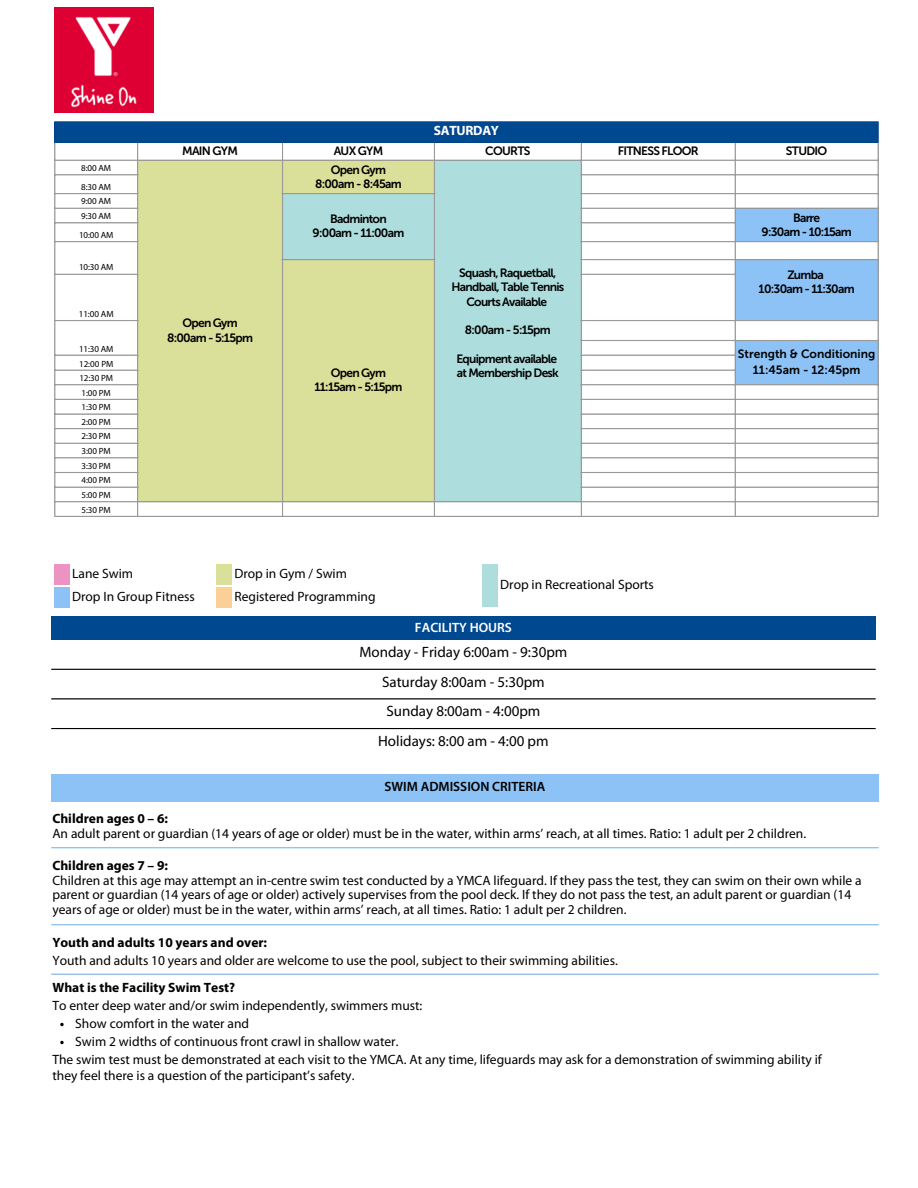
<style>
.page{position:relative;width:918px;height:1188px;background:#fff}
.page>*{position:absolute;margin:0;border:0;box-sizing:border-box;transform-origin:0 0}
.t1{font:15px "Myriad Pro";color:#000}
.t2{font:13.5px/14.7px "Myriad Pro";color:#000}
.t3{font:700 13.5px "Myriad Pro";color:#000}
.t4{font:600 13.5px "Myriad Pro";color:#000}
.t5{font:600 13.5px "Myriad Pro";color:#fff}
.t6{font:700 13.5px "Myriad Pro";letter-spacing:-.02em;color:#fff}
.t7{font:12px/14.2px "Museo Sans 700";letter-spacing:-.06em;color:#000;text-align:center}
.t8{font:12px "Museo Sans 700";color:#000}
.t9{font:9px "Myriad Pro";letter-spacing:-.01em;color:#000}
</style>
<div class="page">
<div style="left:51px;top:616px;width:825px;height:24px;background:#004890"></div>
<hr style="left:51px;top:669px;width:825px;height:1px;background:#000">
<hr style="left:51px;top:698px;width:825px;height:1px;background:#000">
<hr style="left:51px;top:728px;width:825px;height:1px;background:#000">
<div style="left:54px;top:564px;width:16px;height:21px;background:#ed93c2"></div>
<div style="left:217px;top:564px;width:15px;height:21px;background:#dadf99"></div>
<div style="left:482px;top:564px;width:16px;height:43px;background:#addddc"></div>
<div style="left:54px;top:587px;width:16px;height:20px;background:#8cc2f6"></div>
<div style="left:217px;top:587px;width:15px;height:20px;background:#fad096"></div>
<div style="left:51px;top:774px;width:828px;height:28px;background:#8cc2f6"></div>
<svg style="left:60px;top:1023px;width:4px;height:3px"></svg>
<svg style="left:60px;top:1041px;width:4px;height:3px"></svg>
<hr style="left:51px;top:847px;width:828px;height:1px;background:#8cc2f6">
<hr style="left:51px;top:924px;width:828px;height:1px;background:#8cc2f6">
<hr style="left:51px;top:974px;width:828px;height:1px;background:#8cc2f6">
<div style="left:55px;top:122px;width:823px;height:21px;background:#004890"></div>
<svg style="left:138px;top:161px;width:144px;height:340px;background:#d8dd98"></svg>
<svg style="left:283px;top:161px;width:298px;height:340px;background:#bfddc0"></svg>
<svg style="left:736px;top:209px;width:142px;height:190px"></svg>
<svg style="left:54px;top:123px;width:1px;height:19px"></svg>
<svg style="left:878px;top:123px;width:1px;height:19px"></svg>
<hr style="left:54px;top:121px;width:825px;height:2px;background:#004890">
<hr style="left:54px;top:142px;width:825px;height:1px;background:#004890">
<hr style="left:54px;top:143px;width:1px;height:373px;background:#999">
<hr style="left:137px;top:143px;width:1px;height:373px;background:#999">
<hr style="left:282px;top:143px;width:1px;height:373px;background:#999">
<hr style="left:434px;top:143px;width:1px;height:373px;background:#999">
<hr style="left:581px;top:143px;width:1px;height:373px;background:#999">
<hr style="left:735px;top:143px;width:1px;height:373px;background:#999">
<hr style="left:878px;top:143px;width:1px;height:373px;background:#999">
<hr style="left:54px;top:160px;width:825px;height:1px;background:#999">
<hr style="left:54px;top:174px;width:84px;height:1px;background:#999">
<hr style="left:581px;top:174px;width:298px;height:1px;background:#999">
<hr style="left:54px;top:193px;width:84px;height:1px;background:#999">
<hr style="left:282px;top:193px;width:153px;height:1px;background:#999">
<hr style="left:581px;top:193px;width:298px;height:1px;background:#999">
<hr style="left:54px;top:208px;width:84px;height:1px;background:#999">
<hr style="left:581px;top:208px;width:298px;height:1px;background:#999">
<hr style="left:54px;top:222px;width:84px;height:1px;background:#999">
<hr style="left:581px;top:222px;width:155px;height:1px;background:#999">
<hr style="left:54px;top:241px;width:84px;height:1px;background:#999">
<hr style="left:581px;top:241px;width:298px;height:1px;background:#999">
<hr style="left:282px;top:259px;width:153px;height:1px;background:#999">
<hr style="left:581px;top:259px;width:298px;height:1px;background:#999">
<hr style="left:54px;top:274px;width:84px;height:1px;background:#999">
<hr style="left:581px;top:274px;width:155px;height:1px;background:#999">
<hr style="left:54px;top:320px;width:84px;height:1px;background:#999">
<hr style="left:581px;top:320px;width:298px;height:1px;background:#999">
<hr style="left:581px;top:340px;width:298px;height:1px;background:#999">
<hr style="left:54px;top:355px;width:84px;height:1px;background:#999">
<hr style="left:581px;top:355px;width:155px;height:1px;background:#999">
<hr style="left:54px;top:370px;width:84px;height:1px;background:#999">
<hr style="left:581px;top:370px;width:155px;height:1px;background:#999">
<hr style="left:54px;top:384px;width:84px;height:1px;background:#999">
<hr style="left:581px;top:384px;width:298px;height:1px;background:#999">
<hr style="left:54px;top:399px;width:84px;height:1px;background:#999">
<hr style="left:581px;top:399px;width:298px;height:1px;background:#999">
<hr style="left:54px;top:413px;width:84px;height:2px;background:#999">
<hr style="left:581px;top:413px;width:298px;height:2px;background:#999">
<hr style="left:54px;top:428px;width:84px;height:1px;background:#999">
<hr style="left:581px;top:428px;width:298px;height:1px;background:#999">
<hr style="left:54px;top:443px;width:84px;height:1px;background:#999">
<hr style="left:581px;top:443px;width:298px;height:1px;background:#999">
<hr style="left:54px;top:457px;width:84px;height:1px;background:#999">
<hr style="left:581px;top:457px;width:298px;height:1px;background:#999">
<hr style="left:54px;top:472px;width:84px;height:1px;background:#999">
<hr style="left:581px;top:472px;width:298px;height:1px;background:#999">
<hr style="left:54px;top:487px;width:84px;height:1px;background:#999">
<hr style="left:581px;top:487px;width:298px;height:1px;background:#999">
<hr style="left:54px;top:501px;width:825px;height:1px;background:#999">
<hr style="left:54px;top:516px;width:825px;height:1px;background:#999">
<img style="left:54px;top:7px;width:99px;height:106px">
<p class="t6" style="left:434px;top:125px;width:67px">SATURDAY</p>
<p class="t9" style="left:81px;top:164px;width:31px">8:00 AM</p>
<p class="t9" style="left:81px;top:183px;width:31px">8:30 AM</p>
<p class="t9" style="left:81px;top:198px;width:31px">9:00 AM</p>
<p class="t7" style="left:182px;top:144px;width:57px">MAIN GYM</p>
<p class="t7" style="left:334px;top:144px;width:51px">AUX GYM</p>
<p class="t7" style="left:485px;top:144px;width:47px">COURTS</p>
<p class="t7" style="left:618px;top:144px;width:83px">FITNESS FLOOR</p>
<p class="t7" style="left:786px;top:144px;width:43px">STUDIO</p>
<p class="t7" style="left:331px;top:162px;width:57px">Open Gym</p>
<p class="t7" style="left:315px;top:177px;width:88px">8:00am - 8:45am</p>
<p class="t9" style="left:81px;top:212px;width:31px">9:30 AM</p>
<p class="t7" style="left:793px;top:210px;width:29px">Barre</p>
<p class="t9" style="left:79px;top:231px;width:36px">10:00 AM</p>
<p class="t7" style="left:762px;top:225px;width:92px">9:30am - 10:15am</p>
<p class="t9" style="left:79px;top:264px;width:36px">10:30 AM</p>
<p class="t7" style="left:330px;top:211px;width:58px">Badminton</p>
<p class="t7" style="left:313px;top:226px;width:93px">9:00am - 11:00am</p>
<p class="t7" style="left:452px;top:266px;width:114px">Squash, Raquetball,<br>Handball, Table Tennis<br>Courts Available</p>
<p class="t7" style="left:465px;top:323px;width:87px">8:00am - 5:15pm</p>
<p class="t7" style="left:456px;top:351px;width:102px">Equipment available</p>
<p class="t7" style="left:457px;top:366px;width:104px">at Membership Desk</p>
<p class="t7" style="left:787px;top:268px;width:38px">Zumba</p>
<p class="t7" style="left:759px;top:282px;width:98px">10:30am - 11:30am</p>
<p class="t9" style="left:79px;top:310px;width:36px">11:00 AM</p>
<p class="t9" style="left:79px;top:345px;width:36px">11:30 AM</p>
<p class="t7" style="left:182px;top:316px;width:57px">Open Gym</p>
<p class="t7" style="left:167px;top:330px;width:87px">8:00am - 5:15pm</p>
<p class="t8" style="left:738px;top:346px;width:139px">Strength &amp; Conditioning</p>
<p class="t8" style="left:753px;top:363px;width:109px">11:45am - 12:45pm</p>
<p class="t9" style="left:79px;top:360px;width:36px">12:00 PM</p>
<p class="t9" style="left:79px;top:374px;width:35px">12:30 PM</p>
<p class="t9" style="left:82px;top:389px;width:31px">1:00 PM</p>
<p class="t9" style="left:82px;top:403px;width:31px">1:30 PM</p>
<p class="t9" style="left:82px;top:418px;width:31px">2:00 PM</p>
<p class="t9" style="left:82px;top:433px;width:31px">2:30 PM</p>
<p class="t9" style="left:82px;top:447px;width:31px">3:00 PM</p>
<p class="t9" style="left:82px;top:462px;width:31px">3:30 PM</p>
<p class="t9" style="left:82px;top:477px;width:31px">4:00 PM</p>
<p class="t9" style="left:82px;top:491px;width:31px">5:00 PM</p>
<p class="t9" style="left:82px;top:506px;width:31px">5:30 PM</p>
<p class="t7" style="left:331px;top:366px;width:57px">Open Gym</p>
<p class="t7" style="left:314px;top:380px;width:89px">11:15am - 5:15pm</p>
<p class="t2" style="left:72px;top:567px;width:63px">Lane Swim</p>
<p class="t2" style="left:234px;top:567px;width:114px">Drop in Gym / Swim</p>
<p class="t2" style="left:72px;top:590px;width:124px">Drop In Group Fitness</p>
<p class="t2" style="left:234px;top:590px;width:143px">Registered Programming</p>
<p class="t2" style="left:500px;top:579px;width:155px">Drop in Recreational Sports</p>
<p class="t5" style="left:415px;top:622px;width:99px">FACILITY HOURS</p>
<p class="t1" style="left:359px;top:645px;width:210px">Monday - Friday 6:00am - 9:30pm</p>
<p class="t1" style="left:382px;top:675px;width:164px">Saturday 8:00am - 5:30pm</p>
<p class="t1" style="left:386px;top:705px;width:155px">Sunday 8:00am - 4:00pm</p>
<p class="t1" style="left:378px;top:735px;width:172px">Holidays: 8:00 am - 4:00 pm</p>
<p class="t4" style="left:385px;top:781px;width:162px">SWIM ADMISSION CRITERIA</p>
<p class="t3" style="left:52px;top:813px;width:117px">Children ages 0 – 6:</p>
<p class="t2" style="left:52px;top:828px;width:755px">An adult parent or guardian (14 years of age or older) must be in the water, within arms’ reach, at all times. Ratio: 1 adult per 2 children.</p>
<p class="t3" style="left:52px;top:860px;width:117px">Children ages 7 – 9:</p>
<p class="t2" style="left:52px;top:874px;width:811px">Children at this age may attempt an in-centre swim test conducted by a YMCA lifeguard. If they pass the test, they can swim on their own while a parent or guardian (14 years of age or older) actively supervises from the pool deck. If they do not pass the test, an adult parent or guardian (14 years of age or older) must be in the water, within arms’ reach, at all times. Ratio: 1 adult per 2 children.</p>
<p class="t3" style="left:52px;top:937px;width:216px">Youth and adults 10 years and over:</p>
<p class="t2" style="left:52px;top:954px;width:567px">Youth and adults 10 years and older are welcome to use the pool, subject to their swimming abilities.</p>
<p class="t3" style="left:52px;top:982px;width:184px">What is the Facility Swim Test?</p>
<p class="t2" style="left:52px;top:1000px;width:372px">To enter deep water and/or swim independently, swimmers must:</p>
<p class="t2" style="left:75px;top:1018px;width:175px">Show comfort in the water and</p>
<p class="t2" style="left:75px;top:1036px;width:325px">Swim 2 widths of continuous front crawl in shallow water.</p>
<p class="t2" style="left:52px;top:1054px;width:771px">The swim test must be demonstrated at each visit to the YMCA. At any time, lifeguards may ask for a demonstration of swimming ability if</p>
<p class="t2" style="left:52px;top:1069px;width:304px">they feel there is a question of the participant’s safety.</p>
</div>
